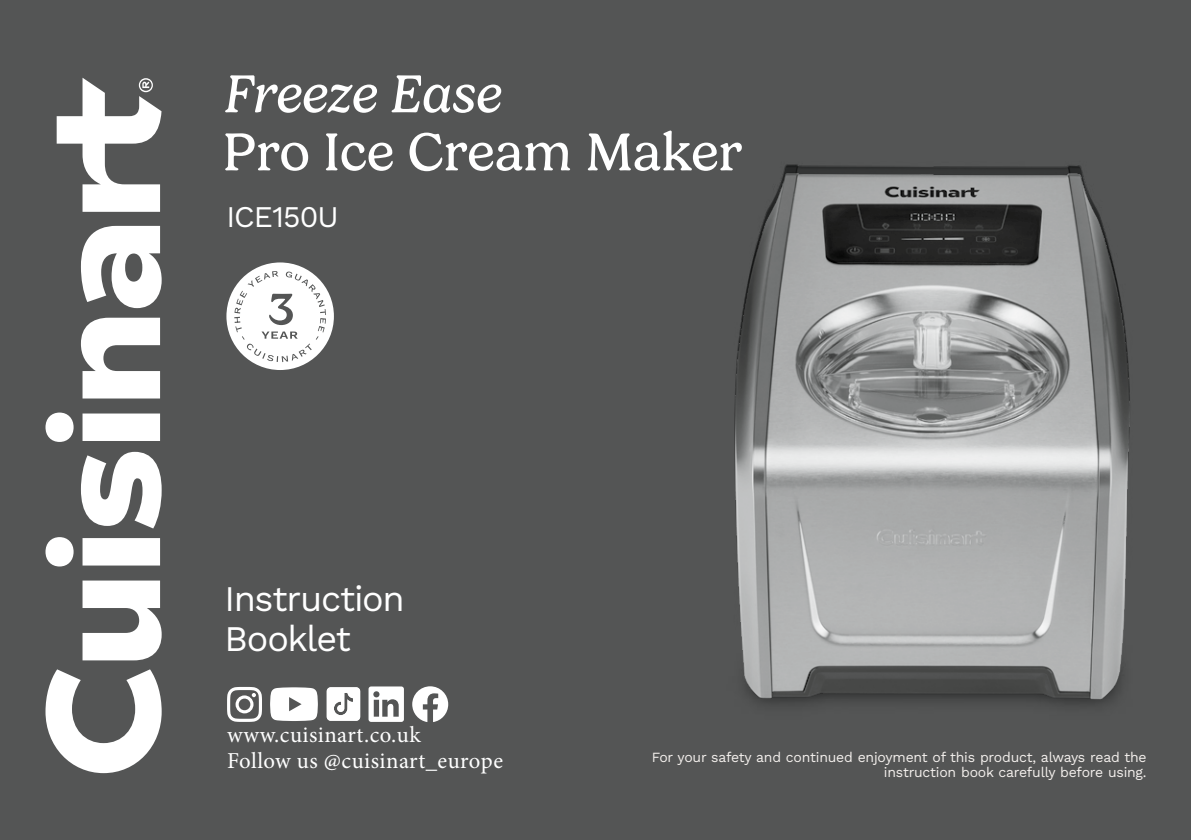
<style>
.page{position:relative;width:1191px;height:840px;background:#fff}
.page>*{position:absolute;margin:0;border:0;box-sizing:border-box;transform-origin:0 0}
.t1{font:54px "Gelica";color:#fff}
.t2{font:italic 54px "Gelica";color:#fff}
.t3{font:36px/40px "Work Sans";letter-spacing:-.035em;color:#fff}
.t4{font:30px "Work Sans";letter-spacing:-.03em;color:#fff}
.t5{font:22.8px "Minion Pro";letter-spacing:.02em;color:#fff}
.t6{font:14px/15.4px "Work Sans";letter-spacing:-.015em;color:#f4f0ed;text-align:right}
</style>
<div class="page">
<div style="left:0;top:0;width:1191px;height:839px;background:#545555"></div>
<svg style="left:45px;top:78px;width:117px;height:694px"></svg>
<img style="left:734px;top:164px;width:396px;height:542px">
<svg style="left:270px;top:687px;width:48px;height:33px;background:#eaeaea"></svg>
<svg style="left:368px;top:686px;width:36px;height:35px"></svg>
<svg style="left:227px;top:686px;width:35px;height:35px"></svg>
<svg style="left:327px;top:687px;width:33px;height:33px"></svg>
<svg style="left:412px;top:686px;width:36px;height:35px"></svg>
<div style="left:226px;top:262px;width:108px;height:108px;background:#fff;border-radius:50%"></div>
<svg style="left:234px;top:271px;width:92px;height:91px"></svg>
<h1 class="t2" style="left:222px;top:64px;width:279px">Freeze Ease</h1>
<h1 class="t1" style="left:222px;top:122px;width:522px">Pro Ice Cream Maker</h1>
<h3 class="t4" style="left:226px;top:194px;width:114px">ICE150U</h3>
<h2 class="t3" style="left:225px;top:577px;width:182px">Instruction<br>Booklet</h2>
<h3 class="t5" style="left:227px;top:718px;width:195px">www.cuisinart.co.uk</h3>
<h3 class="t5" style="left:227px;top:745px;width:277px">Follow us @cuisinart_europe</h3>
<p class="t6" style="left:652px;top:748px;width:496px">For your safety and continued enjoyment of this product, always read the instruction book carefully before using.</p>
</div>
